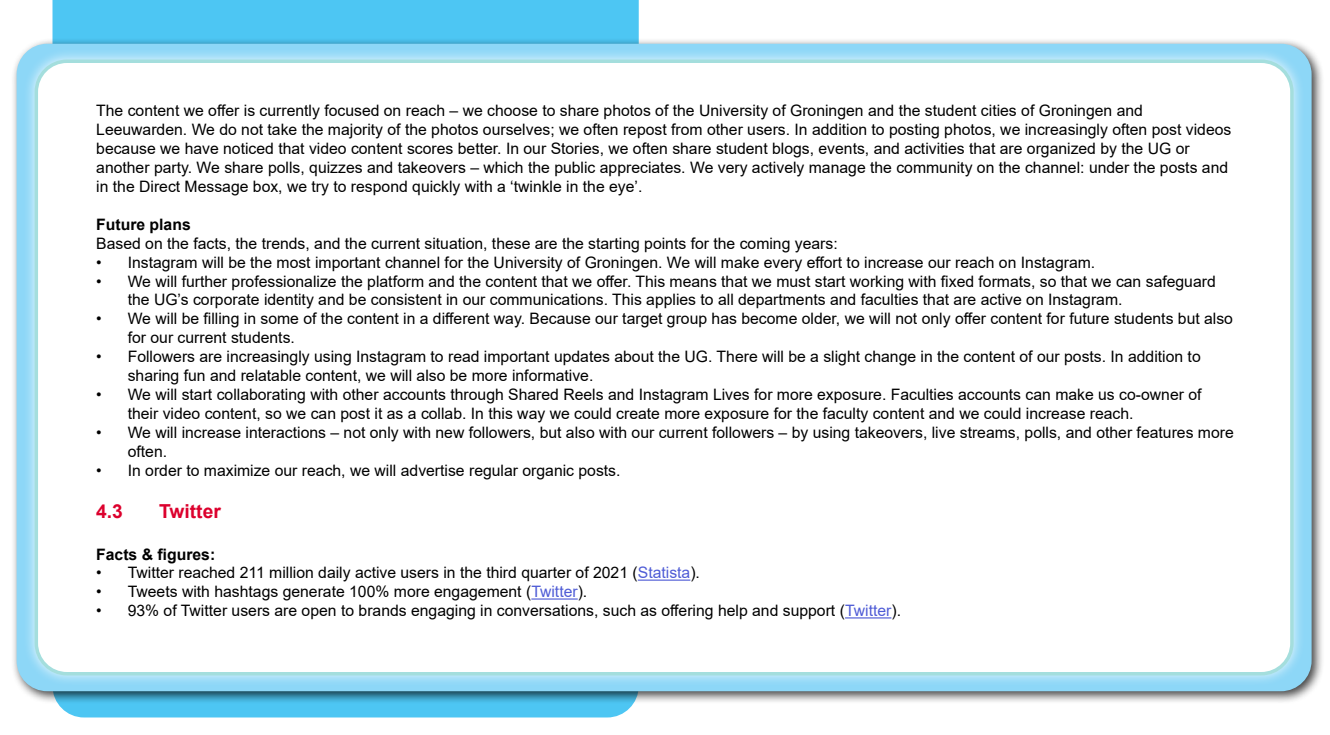
<style>
.page{position:relative;width:1330px;height:735px;background:#fff}
.page>*{position:absolute;margin:0;border:0;box-sizing:border-box;transform-origin:0 0}
.t1{font:700 19.25px "Arial";color:#dc002d}
.t2{font:15.75px/18.9px "Arial";color:#000}
.t3{font:700 15.75px "Arial";color:#000}
.s1{color:#4f5cd6}
</style>
<div class="page">
<div style="left:52px;top:0;width:587px;height:718px;background:#4dc6f3"></div>
<div style="left:11px;top:38px;width:1314px;height:666px;background:#000;opacity:.75"></div>
<div style="left:17px;top:44px;width:1295px;height:647px;background:#8dd7f7;border-radius:31px"></div>
<div style="left:23px;top:48px;width:1282px;height:639px;background:#fff;opacity:.75"></div>
<div style="left:36px;top:61px;width:1256px;height:613px;background:#fff;border-radius:31px"></div>
<div style="left:35px;top:60px;width:1259px;height:616px;border:4px solid #a4dedd;border-radius:31px"></div>
<hr style="left:638px;top:580px;width:52px;height:1px;background:#4f5cd6">
<hr style="left:531px;top:598px;width:47px;height:2px;background:#4f5cd6">
<hr style="left:845px;top:617px;width:46px;height:2px;background:#4f5cd6">
<p class="t2" style="left:96px;top:101px;width:1137px">The content we offer is currently focused on reach – we choose to share photos of the University of Groningen and the student cities of Groningen and Leeuwarden. We do not take the majority of the photos ourselves; we often repost from other users. In addition to posting photos, we increasingly often post videos because we have noticed that video content scores better. In our Stories, we often share student blogs, events, and activities that are organized by the UG or another party. We share polls, quizzes and takeovers – which the public appreciates. We very actively manage the community on the channel: under the posts and in the Direct Message box, we try to respond quickly with a ‘twinkle in the eye’.</p>
<p class="t3" style="left:96px;top:213px;width:96px">Future plans</p>
<p class="t2" style="left:96px;top:234px;width:743px">Based on the facts, the trends, and the current situation, these are the starting points for the coming years:</p>
<p class="t2" style="left:96px;top:253px;width:1001px">• Instagram will be the most important channel for the University of Groningen. We will make every effort to increase our reach on Instagram.</p>
<p class="t2" style="left:128px;top:271px;width:1090px;text-indent:-32px">• We will further professionalize the platform and the content that we offer. This means that we must start working with fixed formats, so that we can safeguard the UG’s corporate identity and be consistent in our communications. This applies to all departments and faculties that are active on Instagram.</p>
<p class="t2" style="left:128px;top:309px;width:1107px;text-indent:-32px">• We will be filling in some of the content in a different way. Because our target group has become older, we will not only offer content for future students but also for our current students.</p>
<p class="t2" style="left:128px;top:347px;width:1075px;text-indent:-32px">• Followers are increasingly using Instagram to read important updates about the UG. There will be a slight change in the content of our posts. In addition to sharing fun and relatable content, we will also be more informative.</p>
<p class="t2" style="left:128px;top:385px;width:1075px;text-indent:-32px">• We will start collaborating with other accounts through Shared Reels and Instagram Lives for more exposure. Faculties accounts can make us co-owner of their video content, so we can post it as a collab. In this way we could create more exposure for the faculty content and we could increase reach.</p>
<p class="t2" style="left:128px;top:423px;width:1108px;text-indent:-32px">• We will increase interactions – not only with new followers, but also with our current followers – by using takeovers, live streams, polls, and other features more often.</p>
<p class="t2" style="left:96px;top:460px;width:526px">• In order to maximize our reach, we will advertise regular organic posts.</p>
<p class="t1" style="left:96px;top:497px;width:28px">4.3</p>
<p class="t1" style="left:159px;top:497px;width:63px">Twitter</p>
<p class="t3" style="left:96px;top:543px;width:121px">Facts &amp; figures:</p>
<p class="t2" style="left:96px;top:563px;width:605px">• Twitter reached 211 million daily active users in the third quarter of 2021 (<span class="s1">Statista</span>).</p>
<p class="t2" style="left:96px;top:582px;width:493px">• Tweets with hashtags generate 100% more engagement (<span class="s1">Twitter</span>).</p>
<p class="t2" style="left:96px;top:601px;width:806px">• 93% of Twitter users are open to brands engaging in conversations, such as offering help and support (<span class="s1">Twitter</span>).</p>
</div>
